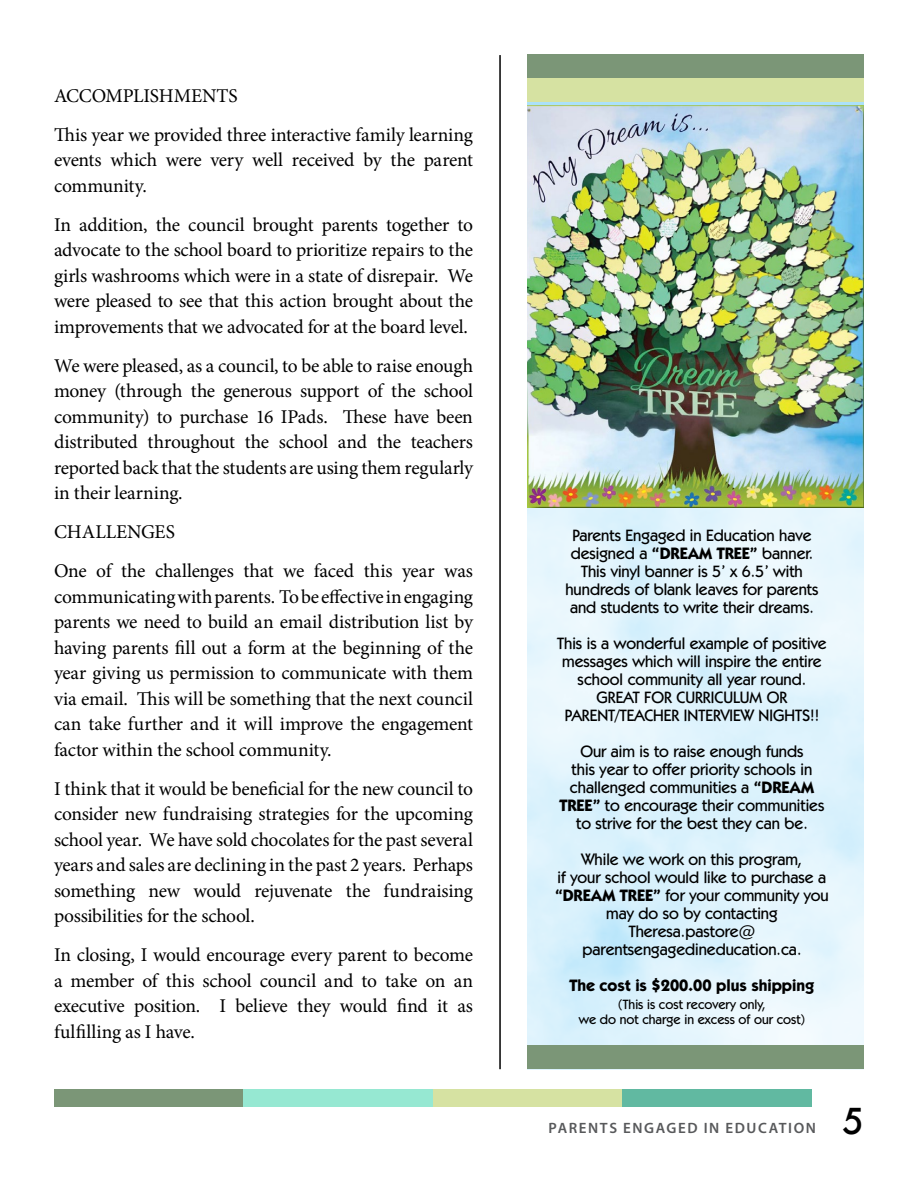
<style>
.page{position:relative;width:918px;height:1188px;background:#fff}
.page>*{position:absolute;margin:0;border:0;box-sizing:border-box;transform-origin:0 0}
.t1{font:500 34.95px "Futura";color:#000}
.t2{font:19.5px/25.5px "Minion Pro";letter-spacing:-.015em;color:#000;text-align:justify}
.t3{font:500 16.5px/18px "Kabel IT Cby BT";color:#000;text-align:center}
.t4{font:700 16.5px "Kabel IT Cby BT";color:#000}
.t5{font:600 15px "Myriad Pro";letter-spacing:.105em;color:#58595b}
.t6{font:500 13.5px/15px "Kabel IT Cby BT";color:#000;text-align:center}
.s1{font-weight:700}
</style>
<div class="page">
<div style="left:54px;top:1090px;width:190px;height:17px;background:#7b9677"></div>
<div style="left:433px;top:1090px;width:190px;height:17px;background:#d6e2a2"></div>
<div style="left:623px;top:1090px;width:189px;height:17px;background:#61b9a1"></div>
<div style="left:244px;top:1090px;width:189px;height:17px;background:#96e8d2"></div>
<img style="left:527px;top:101px;width:337px;height:944px">
<img style="left:527px;top:106px;width:337px;height:402px">
<div style="left:527px;top:54px;width:337px;height:24px;background:#7b9677"></div>
<div style="left:527px;top:78px;width:337px;height:23px;background:#d6e2a2"></div>
<div style="left:527px;top:1045px;width:337px;height:24px;background:#7b9677"></div>
<hr style="left:499px;top:55px;width:2px;height:1014px;background:#000">
<p class="t2" style="left:54px;top:76px;width:421px;line-height:39px">ACCOMPLISHMENTS<br>This year we provided three interactive family learning</p>
<p class="t2" style="left:54px;top:147px;width:420px">events which were very well received by the parent community.</p>
<p class="t2" style="left:54px;top:212px;width:421px">In addition, the council brought parents together to advocate to the school board to prioritize repairs to the girls washrooms which were in a state of disrepair. We were pleased to see that this action brought about the improvements that we advocated for at the board level.</p>
<p class="t2" style="left:54px;top:353px;width:421px">We were pleased, as a council, to be able to raise enough money (through the generous support of the school community) to purchase 16 IPads. These have been distributed throughout the school and the teachers reported back that the students are using them regularly in their learning.</p>
<p class="t2" style="left:54px;top:513px;width:421px;line-height:39px">CHALLENGES<br>One of the challenges that we faced this year was</p>
<p class="t2" style="left:54px;top:584px;width:421px">communicating with parents. To be effective in engaging parents we need to build an email distribution list by having parents fill out a form at the beginning of the year giving us permission to communicate with them via email. This will be something that the next council can take further and it will improve the engagement factor within the school community.</p>
<p class="t2" style="left:54px;top:776px;width:421px">I think that it would be beneficial for the new council to consider new fundraising strategies for the upcoming school year. We have sold chocolates for the past several years and sales are declining in the past 2 years. Perhaps something new would rejuvenate the fundraising possibilities for the school.</p>
<p class="t2" style="left:54px;top:942px;width:421px">In closing, I would encourage every parent to become a member of this school council and to take on an executive position. I believe they would find it as fulfilling as I have.</p>
<p class="t3" style="left:565px;top:526px;width:255px">Parents Engaged in Education have designed a <span class="s1">“DREAM TREE”</span> banner.<br>This vinyl banner is 5’ x 6.5’ with hundreds of blank leaves for parents and students to write their dreams.</p>
<p class="t3" style="left:557px;top:634px;width:271px">This is a wonderful example of positive messages which will inspire the entire school community all year round.<br>GREAT FOR CURRICULUM OR PARENT/TEACHER INTERVIEW NIGHTS!!</p>
<p class="t3" style="left:560px;top:742px;width:266px">Our aim is to raise enough funds<br>this year to offer priority schools in challenged communities a <span class="s1">“DREAM TREE”</span> to encourage their communities to strive for the best they can be.</p>
<p class="t3" style="left:555px;top:850px;width:275px">While we work on this program,<br>if your school would like to purchase a <span class="s1">“DREAM TREE”</span> for your community you may do so by contacting<br>Theresa.pastore@ parentsengagedineducation.ca.</p>
<p class="t4" style="left:569px;top:976px;width:246px">The cost is $200.00 plus shipping</p>
<p class="t6" style="left:579px;top:997px;width:228px">(This is cost recovery only,<br>we do not charge in excess of our cost)</p>
<p class="t5" style="left:549px;top:1118px;width:269px">PARENTS ENGAGED IN EDUCATION</p>
<h1 class="t1" style="left:842px;top:1097px;width:23px">5</h1>
</div>
